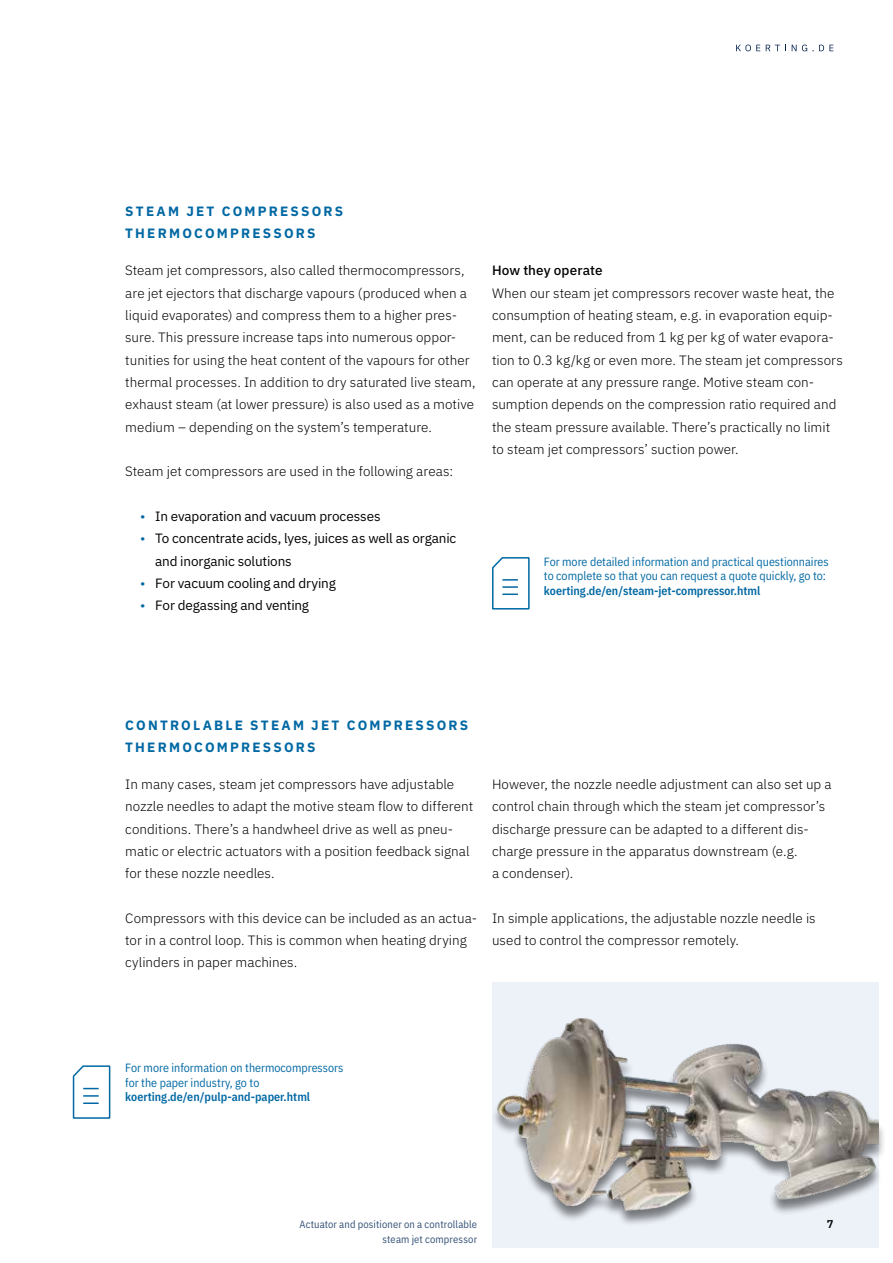
<style>
.page{position:relative;width:893px;height:1263px;background:#fff}
.page>*{position:absolute;margin:0;border:0;box-sizing:border-box;transform-origin:0 0}
.t1{font:300 13.5px/22.4px "IBM Plex Sans";letter-spacing:.005em;color:#000}
.t2{font:13.5px/22.4px "IBM Plex Sans";letter-spacing:-.01em;color:#000}
.t3{font:700 13.5px/22.4px "IBM Plex Sans";letter-spacing:.165em;color:#0068a3}
.t4{font:500 13.5px "IBM Plex Sans";letter-spacing:.005em;color:#000}
.t5{font:12px/14.9px "IBM Plex Sans Cond";color:#0068a3}
.t6{font:600 12px "IBM Plex Sans Cond";color:#0068a3}
.t7{font:600 11.25px "IBM Plex Sans";color:#000}
.t8{font:10.5px/14.9px "IBM Plex Sans Cond";letter-spacing:.015em;color:#314e74;text-align:right}
.s1{color:#0068a3}
</style>
<div class="page">
<div style="left:491px;top:1019px;width:396px;height:208px;background:#000;opacity:.5"></div>
<img style="left:491px;top:982px;width:387px;height:266px">
<svg style="left:72px;top:1065px;width:39px;height:54px"></svg>
<svg style="left:492px;top:557px;width:38px;height:53px"></svg>
<svg style="left:736px;top:45px;width:97px;height:6px"></svg>
<p class="t3" style="left:125px;top:199px;width:219px">STEAM JET COMPRESSORS<br>THERMOCOMPRESSORS</p>
<p class="t1" style="left:125px;top:258px;width:352px">Steam jet compressors, also called thermocompressors, are jet ejectors that discharge vapours (produced when a liquid evaporates) and compress them to a higher pres&shy;sure. This pressure increase taps into numerous oppor&shy;tunities for using the heat content of the vapours for other thermal processes. In addition to dry saturated live steam, exhaust steam (at lower pressure) is also used as a motive medium – depending on the system’s temperature.</p>
<p class="t1" style="left:125px;top:459px;width:330px">Steam jet compressors are used in the following areas:</p>
<p class="t2" style="left:140px;top:504px;width:242px"><span class="s1">•</span> In evaporation and vacuum processes</p>
<p class="t2" style="left:155px;top:526px;width:303px;text-indent:-15px"><span class="s1">•</span> To concentrate acids, lyes, juices as well as organic and inorganic solutions</p>
<p class="t2" style="left:140px;top:571px;width:197px"><span class="s1">•</span> For vacuum cooling and drying</p>
<p class="t2" style="left:140px;top:593px;width:170px"><span class="s1">•</span> For degassing and venting</p>
<p class="t4" style="left:492px;top:260px;width:112px">How they operate</p>
<p class="t1" style="left:492px;top:281px;width:352px">When our steam jet compressors recover waste heat, the consumption of heating steam, e.g. in evaporation equip&shy;ment, can be reduced from 1 kg per kg of water evapora&shy;tion to 0.3 kg/kg or even more. The steam jet compressors can operate at any pressure range. Motive steam con&shy;sumption depends on the compression ratio required and the steam pressure available. There’s practically no limit to steam jet compressors’ suction power.</p>
<p class="t5" style="left:544px;top:553px;width:286px">For more detailed information and practical questionnaires to complete so that you can request a quote quickly, go to:</p>
<p class="t6" style="left:544px;top:582px;width:218px">koerting.de/en/steam-jet-compressor.html</p>
<p class="t3" style="left:125px;top:712px;width:344px">CONTROLABLE STEAM JET COMPRESSORS<br>THERMOCOMPRESSORS</p>
<p class="t1" style="left:125px;top:772px;width:349px">In many cases, steam jet compressors have adjustable nozzle needles to adapt the motive steam flow to different conditions. There’s a handwheel drive as well as pneu&shy;matic or electric actuators with a position feedback signal for these nozzle needles.</p>
<p class="t1" style="left:125px;top:906px;width:353px">Compressors with this device can be included as an actua&shy;tor in a control loop. This is common when heating drying cylinders in paper machines.</p>
<p class="t1" style="left:492px;top:772px;width:341px">However, the nozzle needle adjustment can also set up a control chain through which the steam jet compressor’s discharge pressure can be adapted to a different dis&shy;charge pressure in the apparatus downstream (e.g.<br>a condenser).</p>
<p class="t1" style="left:492px;top:906px;width:325px">In simple applications, the adjustable nozzle needle is used to control the compressor remotely.</p>
<p class="t5" style="left:125px;top:1059px;width:220px">For more information on thermocompressors for the paper industry, go to</p>
<p class="t6" style="left:125px;top:1088px;width:186px">koerting.de/en/pulp-and-paper.html</p>
<p class="t8" style="left:299px;top:1216px;width:179px">Actuator and positioner on a controllable steam jet compressor</p>
<p class="t7" style="left:827px;top:1215px;width:8px">7</p>
</div>
